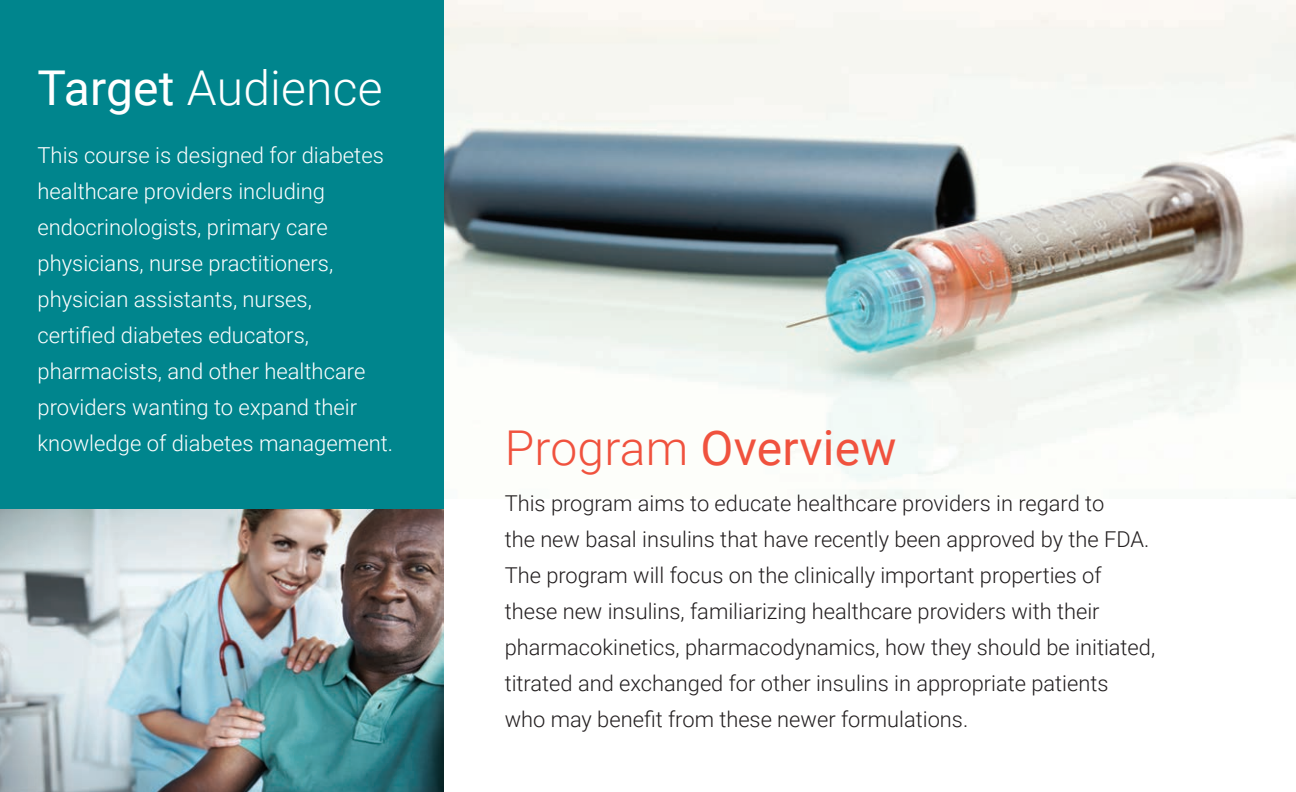
<style>
.page{position:relative;width:1296px;height:792px;background:#fff}
.page>*{position:absolute;margin:0;border:0;box-sizing:border-box;transform-origin:0 0}
.t1{font:48px "Roboto";letter-spacing:.005em;color:#f0523e}
.t2{font:300 48px "Roboto";letter-spacing:.005em;color:#fff}
.t3{font:300 22px/36px "Roboto";color:#fff}
.t4{font:300 21.8px/36px "Roboto";color:#231f20}
.s1{font-weight:400}
.s2{font-weight:300}
</style>
<div class="page">
<img style="left:444px;top:0;width:852px;height:498px">
<div style="left:0;top:0;width:444px;height:792px;background:#00858d"></div>
<img style="left:0;top:510px;width:444px;height:282px">
<p class="t2" style="left:38px;top:54px;width:347px"><span class="s1">Target</span> Audience</p>
<p class="t3" style="left:38px;top:136px;width:348px">This course is designed for diabetes healthcare providers including</p>
<p class="t3" style="left:38px;top:208px;width:292px">endocrinologists, primary care</p>
<p class="t3" style="left:38px;top:244px;width:297px">physicians, nurse practitioners,</p>
<p class="t3" style="left:38px;top:280px;width:276px">physician assistants, nurses,</p>
<p class="t3" style="left:38px;top:316px;width:273px">certified diabetes educators,</p>
<p class="t3" style="left:38px;top:352px;width:329px">pharmacists, and other healthcare</p>
<p class="t3" style="left:38px;top:388px;width:357px">providers wanting to expand their knowledge of diabetes management.</p>
<p class="t1" style="left:505px;top:414px;width:393px"><span class="s2">Program</span> Overview</p>
<p class="t4" style="left:505px;top:485px;width:601px">This program aims to educate healthcare providers in regard to</p>
<p class="t4" style="left:505px;top:521px;width:646px">the new basal insulins that have recently been approved by the FDA.<br>The program will focus on the clinically important properties of</p>
<p class="t4" style="left:505px;top:593px;width:596px">these new insulins, familiarizing healthcare providers with their</p>
<p class="t4" style="left:505px;top:629px;width:652px">pharmacokinetics, pharmacodynamics, how they should be initiated, titrated and exchanged for other insulins in appropriate patients</p>
<p class="t4" style="left:505px;top:701px;width:465px">who may benefit from these newer formulations.</p>
</div>
